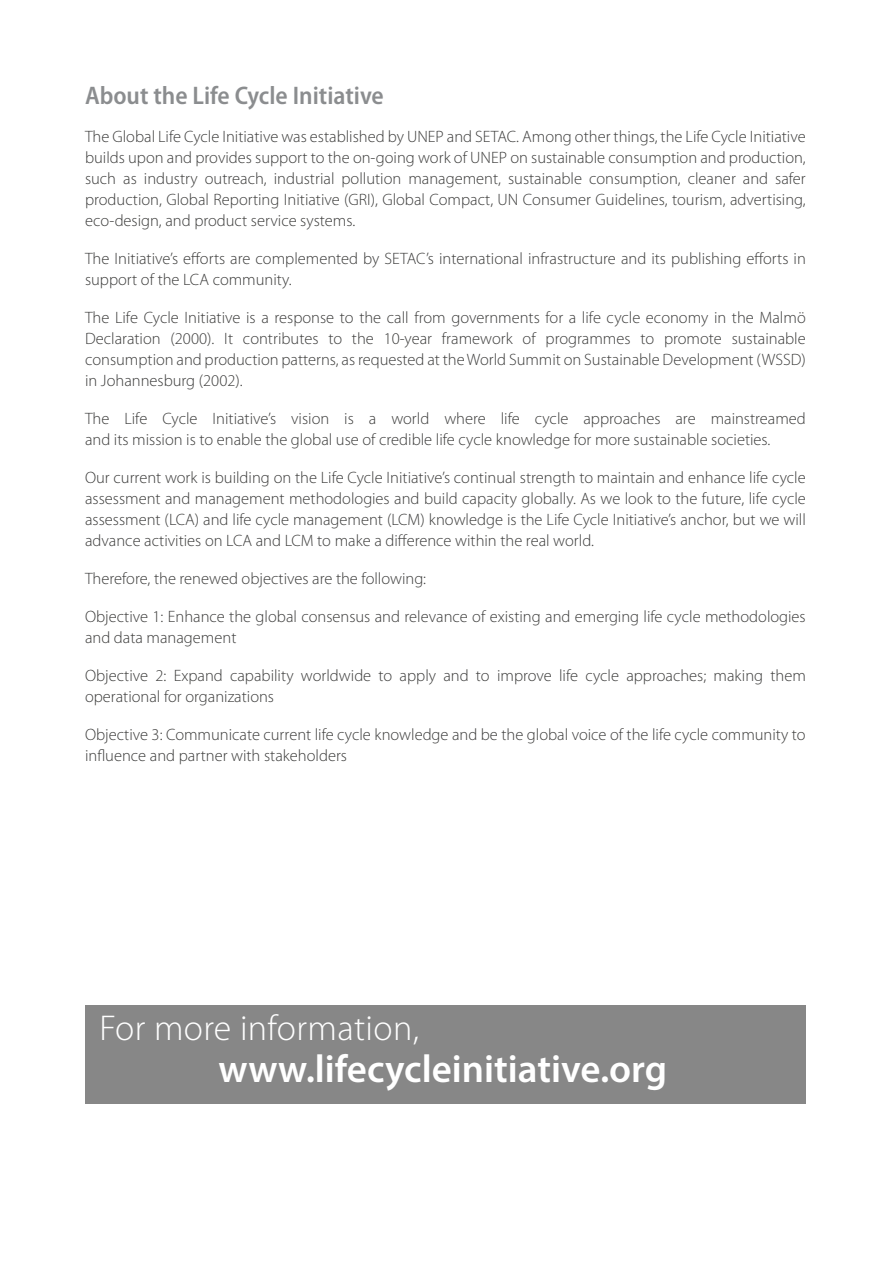
<style>
.page{position:relative;width:893px;height:1263px;background:#fff}
.page>*{position:absolute;margin:0;border:0;box-sizing:border-box;transform-origin:0 0}
.t1{font:600 39px "Myriad Pro";color:#fff}
.t2{font:300 36px "Myriad Pro";letter-spacing:.01em;color:#fff}
.t3{font:600 semi-condensed 25.5px "Myriad Pro";color:#8b8d8f}
.t4{font:300 16.5px/21px "Myriad Pro";color:#3c3c3b}
</style>
<div class="page">
<div style="left:86px;top:1005px;width:720px;height:98px;background:#878787"></div>
<h3 class="t3" style="left:85px;top:82px;width:300px">About the Life Cycle Initiative</h3>
<p class="t4" style="left:85px;top:126px;width:722px;text-align:justify">The Global Life Cycle Initiative was established by UNEP and SETAC. Among other things, the Life Cycle Initiative builds upon and provides support to the on-going work of UNEP on sustainable consumption and production, such as industry outreach, industrial pollution management, sustainable consumption, cleaner and safer production, Global Reporting Initiative (GRI), Global Compact, UN Consumer Guidelines, tourism, advertising, eco-design, and product service systems.</p>
<p class="t4" style="left:85px;top:248px;width:722px">The Initiative’s efforts are complemented by SETAC’s international infrastructure and its publishing efforts in support of the LCA community.</p>
<p class="t4" style="left:85px;top:308px;width:722px;text-align:justify">The Life Cycle Initiative is a response to the call from governments for a life cycle economy in the Malmö Declaration (2000). It contributes to the 10-year framework of programmes to promote sustainable consumption and production patterns, as requested at the World Summit on Sustainable Development (WSSD) in Johannesburg (2002).</p>
<p class="t4" style="left:85px;top:409px;width:722px">The Life Cycle Initiative’s vision is a world where life cycle approaches are mainstreamed and its mission is to enable the global use of credible life cycle knowledge for more sustainable societies.</p>
<p class="t4" style="left:85px;top:468px;width:722px;text-align:justify">Our current work is building on the Life Cycle Initiative’s continual strength to maintain and enhance life cycle assessment and management methodologies and build capacity globally. As we look to the future, life cycle assessment (LCA) and life cycle management (LCM) knowledge is the Life Cycle Initiative’s anchor, but we will advance activities on LCA and LCM to make a difference within the real world.</p>
<p class="t4" style="left:85px;top:569px;width:343px">Therefore, the renewed objectives are the following:</p>
<p class="t4" style="left:85px;top:607px;width:722px">Objective 1: Enhance the global consensus and relevance of existing and emerging life cycle methodologies and data management</p>
<p class="t4" style="left:85px;top:666px;width:722px">Objective 2: Expand capability worldwide to apply and to improve life cycle approaches; making them operational for organizations</p>
<p class="t4" style="left:85px;top:725px;width:722px">Objective 3: Communicate current life cycle knowledge and be the global voice of the life cycle community to influence and partner with stakeholders</p>
<h2 class="t2" style="left:100px;top:1008px;width:321px">For more information,</h2>
<h1 class="t1" style="left:219px;top:1044px;width:450px">www.lifecycleinitiative.org</h1>
</div>
